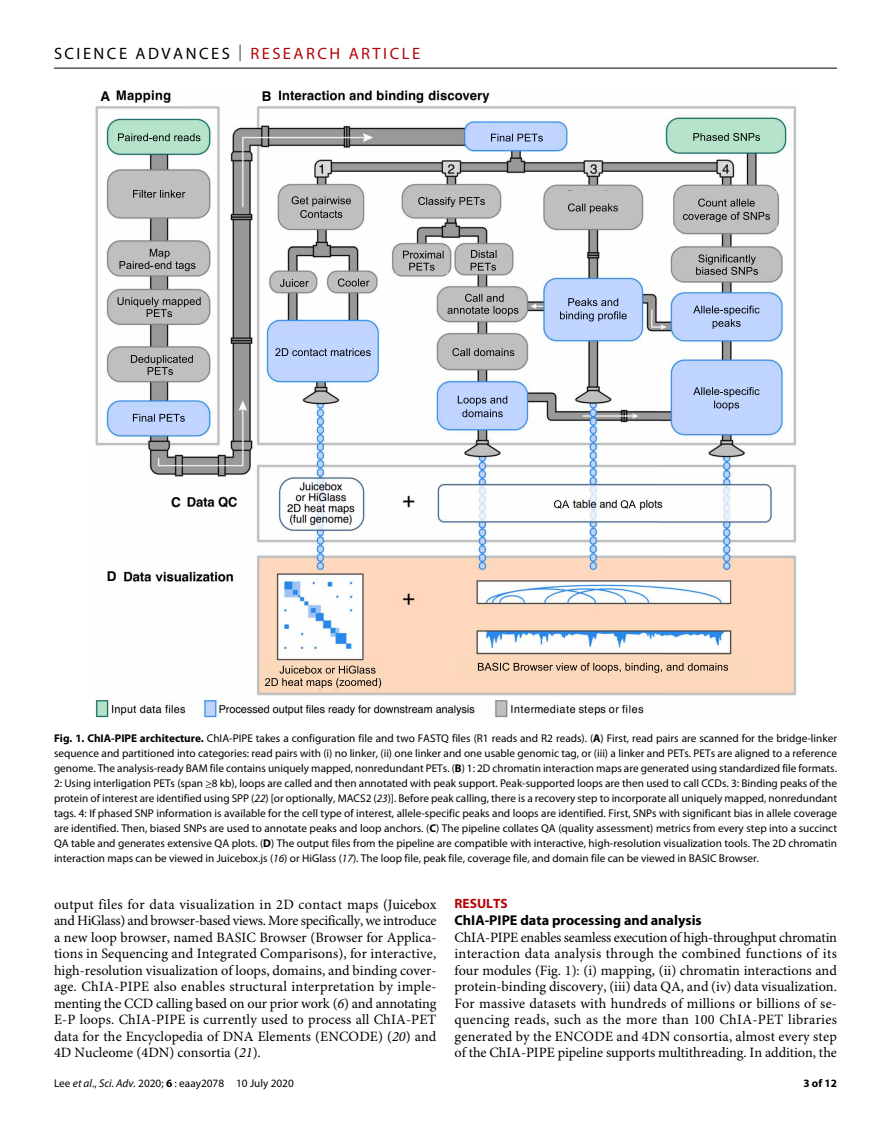
<style>
.page{position:relative;width:891px;height:1134px;background:#fff}
.page>*{position:absolute;margin:0;border:0;box-sizing:border-box;transform-origin:0 0}
.t1{font:16.5px "Myriad Pro";letter-spacing:.15em;color:#000}
.t2{font:14.25px/16.5px "Minion Pro";color:#000;text-align:justify}
.t3{font:700 14.25px "Myriad Pro";color:#000}
.t4{font:700 13.5px "Myriad Pro";color:#b10508}
.t5{font:700 13.5px "Helvetica";color:#000}
.t6{font:11.25px/15px "Myriad Pro";color:#000;text-align:justify}
.t7{font:700 11.25px "Myriad Pro";color:#000}
.s1{font-weight:300}
.s2{color:#b10508}
.s3{font-weight:700}
.s4{font-style:italic}
</style>
<div class="page">
<hr style="left:54px;top:68px;width:783px;height:1px;background:#000">
<img style="left:95px;top:90px;width:701px;height:628px">
<div style="left:113px;top:126px;width:92px;height:23px;background:#b5e4cb"></div>
<svg style="left:118px;top:133px;width:82px;height:8px"></svg>
<div style="left:675px;top:126px;width:103px;height:23px;background:#b5e4cb"></div>
<svg style="left:693px;top:133px;width:67px;height:8px"></svg>
<div style="left:114px;top:407px;width:90px;height:23px;background:#c0d5ff"></div>
<svg style="left:133px;top:414px;width:52px;height:8px"></svg>
<div style="left:478px;top:126px;width:77px;height:23px;background:#c0d5ff"></div>
<svg style="left:491px;top:134px;width:52px;height:8px"></svg>
<div style="left:269px;top:330px;width:108px;height:43px;background:#c0d5ff"></div>
<svg style="left:275px;top:348px;width:96px;height:8px"></svg>
<div style="left:443px;top:389px;width:79px;height:36px;background:#c0d5ff"></div>
<svg style="left:458px;top:396px;width:49px;height:21px"></svg>
<div style="left:548px;top:283px;width:90px;height:52px;background:#c0d5ff"></div>
<svg style="left:560px;top:298px;width:67px;height:24px"></svg>
<div style="left:681px;top:298px;width:91px;height:37px;background:#c0d5ff"></div>
<svg style="left:693px;top:306px;width:67px;height:23px"></svg>
<div style="left:681px;top:365px;width:91px;height:66px;background:#c0d5ff"></div>
<svg style="left:693px;top:387px;width:67px;height:23px"></svg>
<div style="left:114px;top:175px;width:90px;height:39px;background:#bfbfbf"></div>
<svg style="left:133px;top:190px;width:52px;height:8px"></svg>
<div style="left:117px;top:246px;width:85px;height:26px;background:#bfbfbf"></div>
<div style="left:114px;top:294px;width:90px;height:26px;background:#bfbfbf"></div>
<svg style="left:118px;top:297px;width:83px;height:20px"></svg>
<div style="left:115px;top:352px;width:90px;height:26px;background:#bfbfbf"></div>
<svg style="left:131px;top:355px;width:62px;height:20px"></svg>
<div style="left:287px;top:189px;width:68px;height:36px;background:#bfbfbf"></div>
<svg style="left:292px;top:196px;width:59px;height:22px"></svg>
<div style="left:277px;top:276px;width:35px;height:13px;background:#bfbfbf"></div>
<svg style="left:280px;top:279px;width:29px;height:8px"></svg>
<div style="left:336px;top:276px;width:35px;height:13px;background:#bfbfbf"></div>
<svg style="left:338px;top:279px;width:32px;height:8px"></svg>
<div style="left:418px;top:190px;width:67px;height:23px;background:#bfbfbf"></div>
<svg style="left:418px;top:197px;width:67px;height:10px"></svg>
<div style="left:553px;top:191px;width:79px;height:33px;background:#bfbfbf"></div>
<svg style="left:568px;top:203px;width:50px;height:11px"></svg>
<div style="left:396px;top:248px;width:51px;height:26px;background:#bfbfbf"></div>
<svg style="left:403px;top:251px;width:41px;height:20px"></svg>
<div style="left:462px;top:260px;width:42px;height:13px;background:#bfbfbf"></div>
<div style="left:446px;top:291px;width:74px;height:26px;background:#bfbfbf"></div>
<svg style="left:447px;top:294px;width:71px;height:22px"></svg>
<div style="left:443px;top:338px;width:79px;height:27px;background:#bfbfbf"></div>
<svg style="left:452px;top:348px;width:62px;height:8px"></svg>
<div style="left:676px;top:191px;width:101px;height:37px;background:#bfbfbf"></div>
<svg style="left:683px;top:199px;width:87px;height:23px"></svg>
<div style="left:683px;top:252px;width:88px;height:26px;background:#bfbfbf"></div>
<svg style="left:696px;top:254px;width:62px;height:21px"></svg>
<div style="left:458px;top:656px;width:290px;height:23px;background:#fcd8bb"></div>
<svg style="left:478px;top:663px;width:250px;height:10px"></svg>
<div style="left:263px;top:663px;width:120px;height:26px;background:#fcd8bb"></div>
<svg style="left:265px;top:666px;width:116px;height:22px"></svg>
<div style="left:458px;top:247px;width:52px;height:13px;background:#bfbfbf"></div>
<svg style="left:471px;top:250px;width:26px;height:21px"></svg>
<div style="left:552px;top:491px;width:18px;height:19px;background:#fff"></div>
<svg style="left:554px;top:500px;width:15px;height:9px"></svg>
<div style="left:619px;top:497px;width:19px;height:15px;background:#fff"></div>
<svg style="left:621px;top:500px;width:15px;height:9px"></svg>
<svg style="left:120px;top:249px;width:75px;height:22px"></svg>
<h1 class="t1" style="left:54px;top:40px;width:368px">SCIENCE ADVANCES <span class="s1">|</span> <span class="s2">RESEARCH ARTICLE</span></h1>
<p class="t5" style="left:101px;top:88px;width:11px">A</p>
<p class="t5" style="left:262px;top:88px;width:11px">B</p>
<p class="t5" style="left:107px;top:568px;width:11px">D</p>
<p class="t5" style="left:171px;top:494px;width:11px">C</p>
<p class="t6" style="left:54px;top:731px;width:785px"><span class="s3">Fig. 1. ChIA-PIPE architecture.</span> ChIA-PIPE takes a configuration file and two FASTQ files (R1 reads and R2 reads). (<span class="s3">A</span>) First, read pairs are scanned for the bridge-linker sequence and partitioned into categories: read pairs with (i) no linker, (ii) one linker and one usable genomic tag, or (iii) a linker and PETs. PETs are aligned to a reference genome. The analysis-ready BAM file contains uniquely mapped, nonredundant PETs. (<span class="s3">B</span>) 1: 2D chromatin interaction maps are generated using standardized file formats.<br>2: Using interligation PETs (span ≥8 kb), loops are called and then annotated with peak support. Peak-supported loops are then used to call CCDs. 3: Binding peaks of the protein of interest are identified using SPP (<span class="s4">22</span>) [or optionally, MACS2 (<span class="s4">23</span>)]. Before peak calling, there is a recovery step to incorporate all uniquely mapped, nonredundant tags. 4: If phased SNP information is available for the cell type of interest, allele-specific peaks and loops are identified. First, SNPs with significant bias in allele coverage are identified. Then, biased SNPs are used to annotate peaks and loop anchors. (<span class="s3">C</span>) The pipeline collates QA (quality assessment) metrics from every step into a succinct QA table and generates extensive QA plots. (<span class="s3">D</span>) The output files from the pipeline are compatible with interactive, high-resolution visualization tools. The 2D chromatin interaction maps can be viewed in Juicebox.js (<span class="s4">16</span>) or HiGlass (<span class="s4">17</span>). The loop file, peak file, coverage file, and domain file can be viewed in BASIC Browser.</p>
<p class="t2" style="left:54px;top:897px;width:384px">output files for data visualization in 2D contact maps (Juicebox and HiGlass) and browser-based views. More specifically, we introduce a new loop browser, named BASIC Browser (Browser for Applica&shy;tions in Sequencing and Integrated Comparisons), for interactive, high-resolution visualization of loops, domains, and binding cover&shy;age. ChIA-PIPE also enables structural interpretation by imple&shy;menting the CCD calling based on our prior work (<span class="s4">6</span>) and annotating E-P loops. ChIA-PIPE is currently used to process all ChIA-PET data for the Encyclopedia of DNA Elements (ENCODE) (<span class="s4">20</span>) and 4D Nucleome (4DN) consortia (<span class="s4">21</span>).</p>
<p class="t4" style="left:454px;top:893px;width:55px">RESULTS</p>
<p class="t3" style="left:454px;top:909px;width:249px">ChIA-PIPE data processing and analysis</p>
<p class="t2" style="left:454px;top:930px;width:384px">ChIA-PIPE enables seamless execution of high-throughput chromatin interaction data analysis through the combined functions of its four modules (Fig. 1): (i) mapping, (ii) chromatin interactions and protein-binding discovery, (iii) data QA, and (iv) data visualization.<br>For massive datasets with hundreds of millions or billions of se&shy;quencing reads, such as the more than 100 ChIA-PET libraries generated by the ENCODE and 4DN consortia, almost every step of the ChIA-PIPE pipeline supports multithreading. In addition, the</p>
<p class="t6" style="left:54px;top:1076px;width:241px">Lee <span class="s4">et al</span>., <span class="s4">Sci. Adv.</span> 2020; <span class="s3">6</span> : eaay2078 10 July 2020</p>
<p class="t7" style="left:803px;top:1074px;width:35px">3 of 12</p>
</div>
